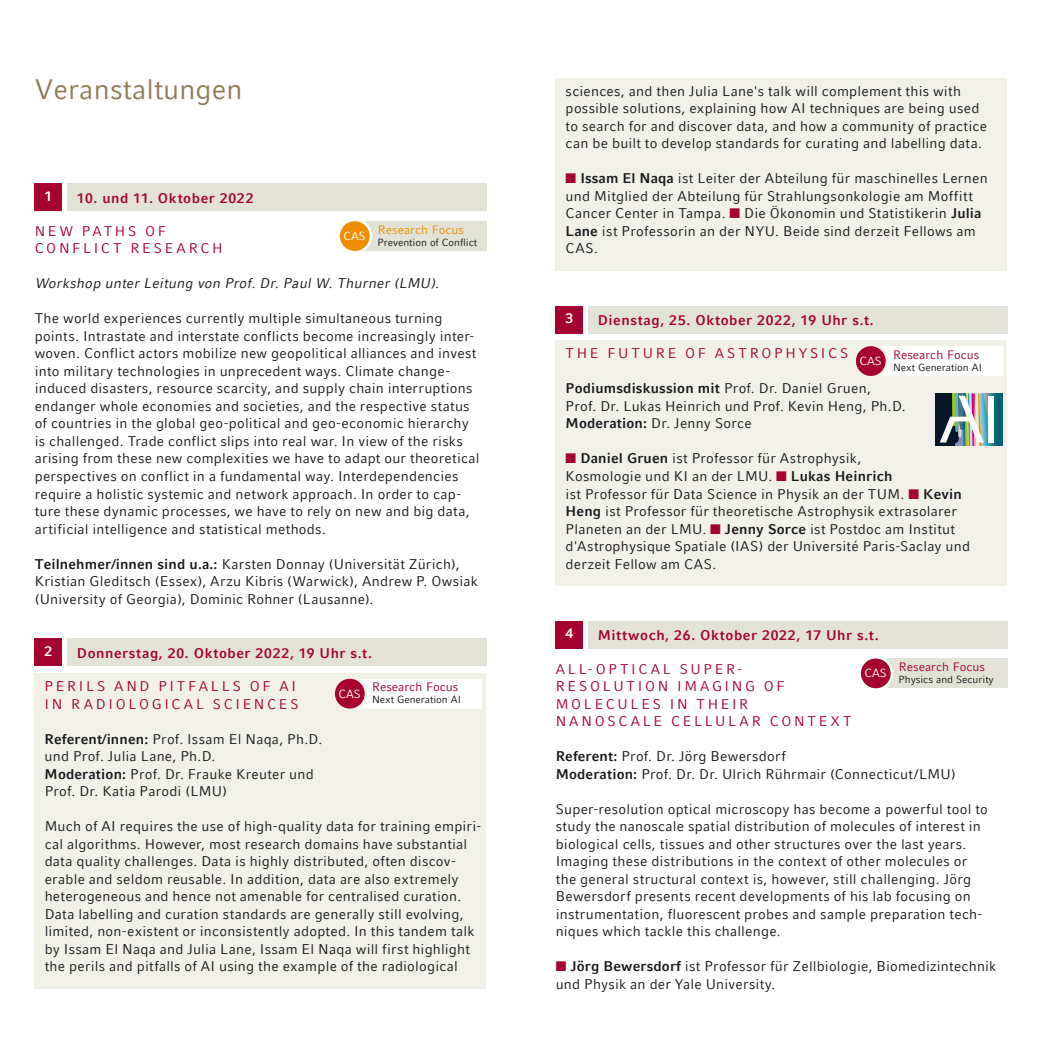
<style>
.page{position:relative;width:1042px;height:1042px;background:#fff}
.page>*{position:absolute;margin:0;border:0;box-sizing:border-box;transform-origin:0 0}
.t1{font:28px "LMU Compatil Fact";letter-spacing:.005em;color:#917b55}
.t2{font:14px/17.5px "LMU Compatil Fact";letter-spacing:.015em;color:#1a171c}
.t3{font:14px/17.5px "LMU Compatil Fact";letter-spacing:.195em;color:#a50231}
.t4{font:700 14px "LMU Compatil Fact";letter-spacing:.04em;color:#a50231}
.t5{font:14px "LMU Compatil Fact Obl";letter-spacing:.02em;color:#1a171c}
.t6{font:700 14px "LMU Compatil Fact";color:#fff}
.t7{font:12.08px "LMU Compatil Fact";color:#a50231}
.t8{font:12.08px "LMU Compatil Fact";color:#ef8d00}
.t9{font:11.72px "LMU Compatil Fact";letter-spacing:.005em;color:#fff}
.t10{font:10.33px "LMU Compatil Fact";letter-spacing:-.005em;color:#1a171c}
.s1{font-weight:700}
.s2{color:#a50231}
</style>
<div class="page">
<div style="left:35px;top:673px;width:451px;height:315px;background:#f1f1ea"></div>
<div style="left:556px;top:341px;width:451px;height:245px;background:#f1f1ea"></div>
<div style="left:556px;top:78px;width:451px;height:193px;background:#f1f1ea"></div>
<div style="left:588px;top:306px;width:419px;height:27px;background:#e2e3d6"></div>
<div style="left:556px;top:306px;width:27px;height:27px;background:#a50231"></div>
<div style="left:67px;top:183px;width:419px;height:28px;background:#e2e3d6"></div>
<div style="left:35px;top:183px;width:27px;height:28px;background:#a50231"></div>
<div style="left:67px;top:638px;width:419px;height:28px;background:#e2e3d6"></div>
<div style="left:35px;top:638px;width:27px;height:28px;background:#a50231"></div>
<div style="left:350px;top:679px;width:131px;height:29px;background:#fff"></div>
<svg style="left:332px;top:676px;width:35px;height:35px"></svg>
<div style="left:335px;top:679px;width:30px;height:29px;background:#a50231;border-radius:50%"></div>
<div style="left:355px;top:221px;width:131px;height:30px;background:#e2e3d6"></div>
<div style="left:337px;top:219px;width:35px;height:34px;background:#fff;border-radius:50%"></div>
<div style="left:340px;top:221px;width:30px;height:30px;background:#ef8d00;border-radius:50%"></div>
<div style="left:871px;top:346px;width:131px;height:30px;background:#fff"></div>
<svg style="left:853px;top:344px;width:35px;height:34px"></svg>
<div style="left:856px;top:346px;width:29px;height:30px;background:#a50231;border-radius:50%"></div>
<div style="left:876px;top:658px;width:131px;height:30px;background:#e2e3d6"></div>
<svg style="left:858px;top:656px;width:35px;height:35px"></svg>
<div style="left:861px;top:658px;width:29px;height:30px;background:#a50231;border-radius:50%"></div>
<div style="left:588px;top:621px;width:419px;height:27px;background:#e2e3d6"></div>
<div style="left:556px;top:621px;width:27px;height:27px;background:#a50231"></div>
<img style="left:990px;top:393px;width:12px;height:53px">
<img style="left:984px;top:393px;width:6px;height:53px">
<div style="left:988px;top:396px;width:6px;height:46px;background:#fff"></div>
<svg style="left:935px;top:393px;width:49px;height:53px"></svg>
<h1 class="t1" style="left:35px;top:73px;width:209px">Veranstaltungen</h1>
<p class="t6" style="left:45px;top:188px;width:9px">1</p>
<p class="t4" style="left:77px;top:190px;width:178px">10. und 11. Oktober 2022</p>
<p class="t8" style="left:378px;top:222px;width:88px">Research Focus</p>
<p class="t3" style="left:35px;top:222px;width:189px">NEW PATHS OF<br>CONFLICT RESEARCH</p>
<p class="t5" style="left:35px;top:275px;width:406px">Workshop unter Leitung von Prof. Dr. Paul W. Thurner (LMU).</p>
<p class="t2" style="left:35px;top:310px;width:446px">The world experiences currently multiple simultaneous turning points. Intrastate and interstate conflicts become increasingly inter&shy;woven. Conflict actors mobilize new geopolitical alliances and invest into military technologies in unprecedent ways. Climate change&shy;induced disasters, resource scarcity, and supply chain interruptions endanger whole economies and societies, and the respective status of countries in the global geo-political and geo-economic hierarchy is challenged. Trade conflict slips into real war. In view of the risks arising from these new complexities we have to adapt our theoretical perspectives on conflict in a fundamental way. Interdependencies require a holistic systemic and network approach. In order to cap&shy;ture these dynamic processes, we have to rely on new and big data, artificial intelligence and statistical methods.</p>
<p class="t2" style="left:35px;top:555px;width:445px"><span class="s1">Teilnehmer/innen sind u.a.:</span> Karsten Donnay (Universität Zürich),<br>Kristian Gleditsch (Essex), Arzu Kibris (Warwick), Andrew P. Owsiak (University of Georgia), Dominic Rohner (Lausanne).</p>
<p class="t9" style="left:343px;top:229px;width:24px">CAS</p>
<p class="t10" style="left:377px;top:236px;width:101px">Prevention of Conflict</p>
<p class="t6" style="left:45px;top:643px;width:9px">2</p>
<p class="t4" style="left:77px;top:645px;width:297px">Donnerstag, 20. Oktober 2022, 19 Uhr s.t.</p>
<p class="t3" style="left:45px;top:677px;width:255px">PERILS AND PITFALLS OF AI<br>IN RADIOLOGICAL SCIENCES</p>
<p class="t2" style="left:45px;top:730px;width:279px"><span class="s1">Referent/innen:</span> Prof. Issam El Naqa, Ph.D. und Prof. Julia Lane, Ph.D.<br><span class="s1">Moderation:</span> Prof. Dr. Frauke Kreuter und Prof. Dr. Katia Parodi (LMU)</p>
<p class="t2" style="left:45px;top:817px;width:437px">Much of AI requires the use of high-quality data for training empiri&shy;cal algorithms. However, most research domains have substantial data quality challenges. Data is highly distributed, often discov&shy;erable and seldom reusable. In addition, data are also extremely heterogeneous and hence not amenable for centralised curation.<br>Data labelling and curation standards are generally still evolving, limited, non-existent or inconsistently adopted. In this tandem talk by Issam El Naqa and Julia Lane, Issam El Naqa will first highlight the perils and pitfalls of AI using the example of the radiological</p>
<p class="t7" style="left:372px;top:680px;width:88px">Research Focus</p>
<p class="t9" style="left:338px;top:686px;width:24px">CAS</p>
<p class="t10" style="left:372px;top:694px;width:90px">Next Generation AI</p>
<p class="t2" style="left:566px;top:82px;width:423px">sciences, and then Julia Lane's talk will complement this with possible solutions, explaining how AI techniques are being used to search for and discover data, and how a community of practice can be built to develop standards for curating and labelling data.</p>
<p class="t2" style="left:566px;top:170px;width:424px"><span class="s2">■</span> <span class="s1">Issam El Naqa</span> ist Leiter der Abteilung für maschinelles Lernen und Mitglied der Abteilung für Strahlungsonkologie am Moffitt Cancer Center in Tampa. <span class="s2">■</span> Die Ökonomin und Statistikerin <span class="s1">Julia Lane</span> ist Professorin an der NYU. Beide sind derzeit Fellows am CAS.</p>
<p class="t6" style="left:565px;top:310px;width:9px">3</p>
<p class="t4" style="left:598px;top:312px;width:277px">Dienstag, 25. Oktober 2022, 19 Uhr s.t.</p>
<p class="t3" style="left:566px;top:345px;width:284px">THE FUTURE OF ASTROPHYSICS</p>
<p class="t2" style="left:566px;top:380px;width:342px"><span class="s1">Podiumsdiskussion mit</span> Prof. Dr. Daniel Gruen,<br>Prof. Dr. Lukas Heinrich und Prof. Kevin Heng, Ph.D.<br><span class="s1">Moderation:</span> Dr. Jenny Sorce</p>
<p class="t2" style="left:566px;top:450px;width:406px"><span class="s2">■</span> <span class="s1">Daniel Gruen</span> ist Professor für Astrophysik,<br>Kosmologie und KI an der LMU. <span class="s2">■</span> <span class="s1">Lukas Heinrich<br></span>ist Professor für Data Science in Physik an der TUM. <span class="s2">■</span> <span class="s1">Kevin Heng</span> ist Professor für theoretische Astrophysik extrasolarer Planeten an der LMU. <span class="s2">■</span> <span class="s1">Jenny Sorce</span> ist Postdoc am Institut d'Astrophysique Spatiale (IAS) der Université Paris-Saclay und derzeit Fellow am CAS.</p>
<p class="t7" style="left:893px;top:347px;width:88px">Research Focus</p>
<p class="t9" style="left:859px;top:354px;width:24px">CAS</p>
<p class="t10" style="left:893px;top:361px;width:90px">Next Generation AI</p>
<p class="t6" style="left:565px;top:625px;width:9px">4</p>
<p class="t4" style="left:598px;top:627px;width:282px">Mittwoch, 26. Oktober 2022, 17 Uhr s.t.</p>
<p class="t7" style="left:899px;top:660px;width:88px">Research Focus</p>
<p class="t3" style="left:556px;top:660px;width:297px">ALL-OPTICAL SUPER-<br>RESOLUTION IMAGING OF<br>MOLECULES IN THEIR<br>NANOSCALE CELLULAR CONTEXT</p>
<p class="t2" style="left:556px;top:747px;width:401px"><span class="s1">Referent:</span> Prof. Dr. Jörg Bewersdorf<br><span class="s1">Moderation:</span> Prof. Dr. Dr. Ulrich Rührmair (Connecticut/LMU)</p>
<p class="t2" style="left:556px;top:800px;width:434px">Super-resolution optical microscopy has become a powerful tool to study the nanoscale spatial distribution of molecules of interest in biological cells, tissues and other structures over the last years.<br>Imaging these distributions in the context of other molecules or the general structural context is, however, still challenging. Jörg Bewersdorf presents recent developments of his lab focusing on instrumentation, fluorescent probes and sample preparation tech&shy;niques which tackle this challenge.</p>
<p class="t2" style="left:556px;top:957px;width:442px"><span class="s2">■</span> <span class="s1">Jörg Bewersdorf</span> ist Professor für Zellbiologie, Biomedizintechnik und Physik an der Yale University.</p>
<p class="t9" style="left:864px;top:666px;width:24px">CAS</p>
<p class="t10" style="left:898px;top:673px;width:97px">Physics and Security</p>
</div>
